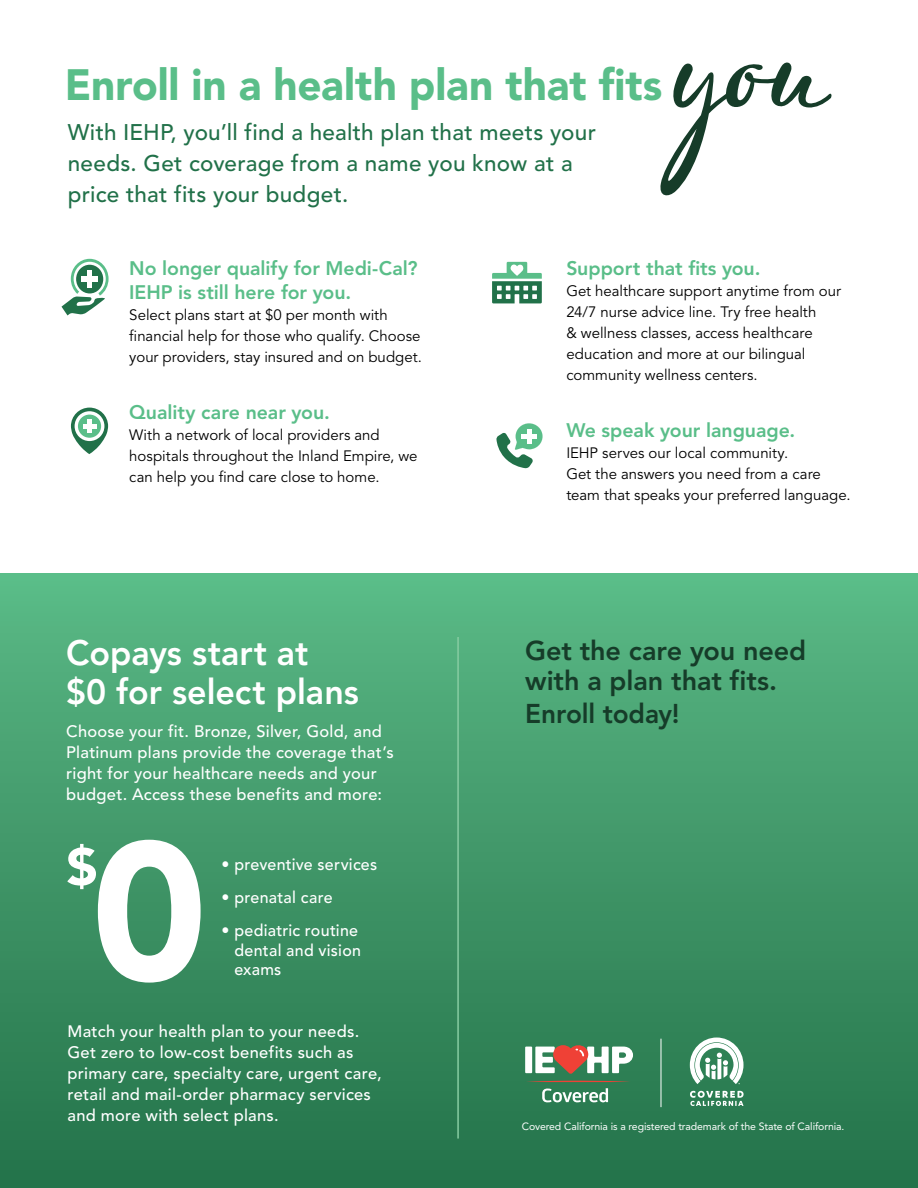
<style>
.page{position:relative;width:918px;height:1188px;background:#fff}
.page>*{position:absolute;margin:0;border:0;box-sizing:border-box;transform-origin:0 0}
.t1{font:900 195.15px "Avenir LT Pro";color:#fff}
.t2{font:900 51.9px "Avenir LT Pro";color:#fff}
.t3{font:900 43.5px "Avenir LT Pro";letter-spacing:-.005em;color:#5abe89}
.t4{font:800 35.1px/39.2px "Avenir LT Pro";color:#fff}
.t5{font:800 27px/30px "Avenir LT Pro";letter-spacing:-.005em;color:#163c29}
.t6{font:500 22.5px/30.8px "Avenir LT Pro";letter-spacing:.01em;color:#217149}
.t7{font:800 19.5px/24px "Avenir LT Pro";letter-spacing:-.005em;color:#5abe89}
.t8{font:500 16.5px/21px "Avenir LT Pro";letter-spacing:.015em;color:#fff}
.t9{font:15px/21px "Avenir LT Pro";color:#000}
.t10{font:10.5px "Avenir LT Pro";letter-spacing:-.01em;color:#fff}
</style>
<div class="page">
<div style="left:0;top:573px;width:918px;height:615px;background:linear-gradient(to bottom,#5aba86,#237148)"></div>
<svg style="left:71px;top:408px;width:37px;height:46px"></svg>
<div style="left:87px;top:419px;width:5px;height:14px;background:#fff"></div>
<hr style="left:83px;top:424px;width:13px;height:4px;background:#fff">
<svg style="left:62px;top:259px;width:47px;height:56px"></svg>
<div style="left:76px;top:265px;width:27px;height:28px;background:#217149;border-radius:50%"></div>
<div style="left:87px;top:270px;width:5px;height:18px;background:#fff"></div>
<div style="left:81px;top:277px;width:17px;height:5px;background:#fff"></div>
<svg style="left:496px;top:423px;width:47px;height:45px"></svg>
<hr style="left:527px;top:429px;width:4px;height:15px;background:#fff">
<hr style="left:521px;top:435px;width:16px;height:4px;background:#fff">
<svg style="left:492px;top:262px;width:50px;height:41px"></svg>
<hr style="left:661px;top:1039px;width:1px;height:68px;background:#fff">
<svg style="left:690px;top:1091px;width:54px;height:15px"></svg>
<svg style="left:690px;top:1038px;width:54px;height:46px"></svg>
<svg style="left:526px;top:1081px;width:105px;height:1px"></svg>
<div style="left:525px;top:1047px;width:7px;height:26px;background:#fff"></div>
<svg style="left:535px;top:1044px;width:98px;height:30px"></svg>
<svg style="left:542px;top:1088px;width:66px;height:14px"></svg>
<hr style="left:457px;top:637px;width:2px;height:502px;background:#87cca2">
<svg style="left:660px;top:62px;width:172px;height:134px"></svg>
<h3 class="t3" style="left:65px;top:59px;width:599px">Enroll in a health plan that fits</h3>
<h3 class="t6" style="left:68px;top:117px;width:530px">With IEHP, you’ll find a health plan that meets your needs. Get coverage from a name you know at a price that fits your budget.</h3>
<h3 class="t7" style="left:129px;top:256px;width:290px">No longer qualify for Medi-Cal?<br>IEHP is still here for you.</h3>
<p class="t9" style="left:129px;top:305px;width:294px">Select plans start at $0 per month with financial help for those who qualify. Choose your providers, stay insured and on budget.</p>
<h3 class="t7" style="left:129px;top:400px;width:202px">Quality care near you.</h3>
<p class="t9" style="left:129px;top:425px;width:290px">With a network of local providers and hospitals throughout the Inland Empire, we can help you find care close to home.</p>
<h3 class="t4" style="left:66px;top:633px;width:294px">Copays start at<br>$0 for select plans</h3>
<p class="t8" style="left:66px;top:721px;width:329px">Choose your fit. Bronze, Silver, Gold, and Platinum plans provide the coverage that’s right for your healthcare needs and your budget. Access these benefits and more:</p>
<h1 class="t1" style="left:91px;top:794px;width:117px">0</h1>
<h2 class="t2" style="left:66px;top:835px;width:32px">$</h2>
<p class="t8" style="left:222px;top:855px;width:157px">• preventive services</p>
<p class="t8" style="left:222px;top:888px;width:112px">• prenatal care</p>
<p class="t8" style="left:234px;top:921px;width:128px;line-height:19.5px;text-indent:-13px">• pediatric routine dental and vision exams</p>
<p class="t8" style="left:68px;top:1021px;width:316px">Match your health plan to your needs.<br>Get zero to low-cost benefits such as primary care, specialty care, urgent care, retail and mail-order pharmacy services and more with select plans.</p>
<h3 class="t7" style="left:566px;top:257px;width:196px">Support that fits you.</h3>
<p class="t9" style="left:566px;top:281px;width:276px">Get healthcare support anytime from our 24/7 nurse advice line. Try free health<br>&amp; wellness classes, access healthcare education and more at our bilingual community wellness centers.</p>
<h3 class="t7" style="left:566px;top:419px;width:231px">We speak your language.</h3>
<p class="t9" style="left:566px;top:443px;width:286px">IEHP serves our local community.<br>Get the answers you need from a care team that speaks your preferred language.</p>
<h3 class="t5" style="left:525px;top:636px;width:283px">Get the care you need with a plan that fits.</h3>
<h3 class="t5" style="left:525px;top:699px;width:156px">Enroll today!</h3>
<p class="t10" style="left:522px;top:1120px;width:324px">Covered California is a registered trademark of the State of California.</p>
</div>
